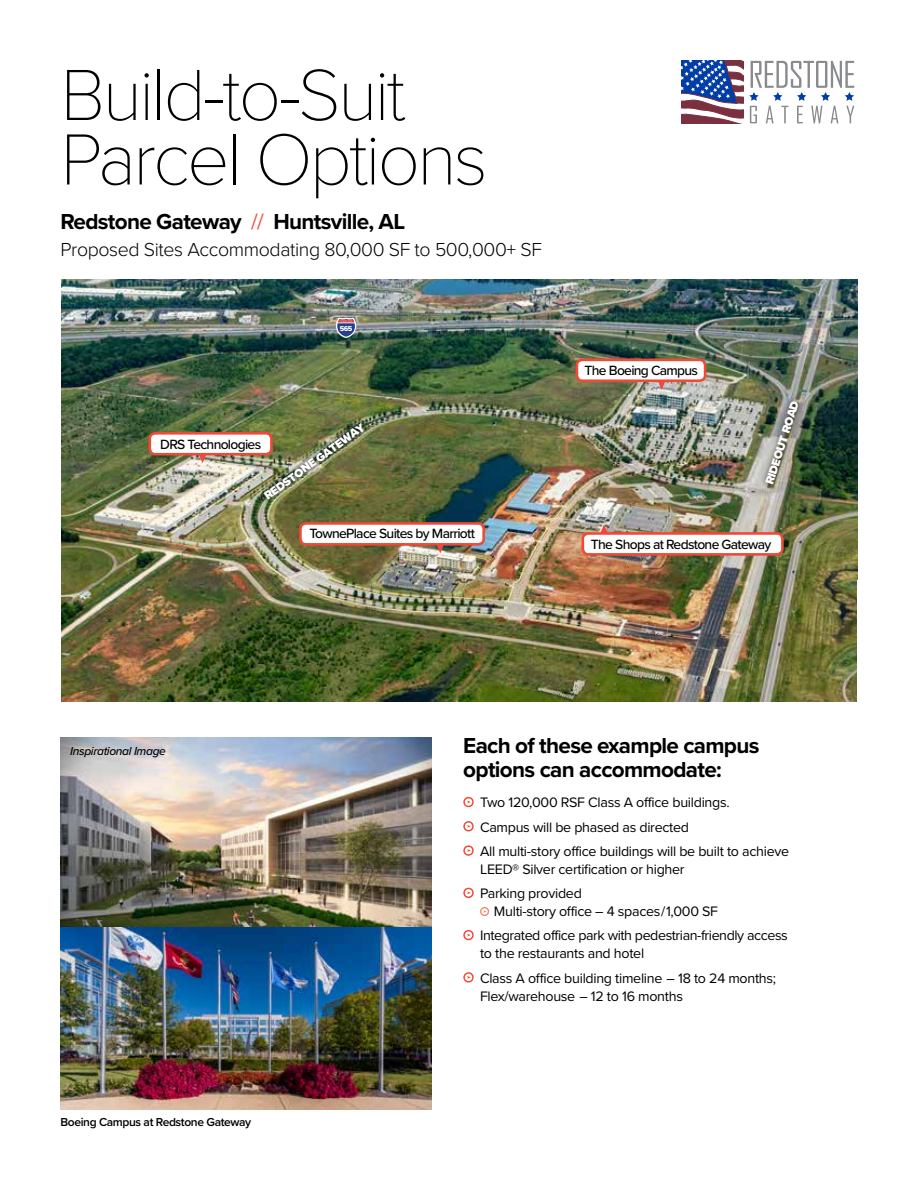
<style>
.page{position:relative;width:918px;height:1188px;background:#fff}
.page>*{position:absolute;margin:0;border:0;box-sizing:border-box;transform-origin:0 0}
.t1{font:100 75px/64.5px "Proxima Nova T";letter-spacing:-.04em;color:#000}
.t2{font:700 22.5px/24px "Proxima Nova";letter-spacing:-.03em;color:#000}
.t3{font:300 19.5px "Proxima Nova";letter-spacing:-.02em;color:#000}
.t4{font:14.25px/24.3px "Proxima Nova";letter-spacing:-.02em;color:#000}
.t5{font:500 13.8px "Proxima Nova";letter-spacing:-.05em;color:#000}
.t6{font:600 12px "Proxima Nova";letter-spacing:-.03em;color:#000}
.t7{font:900 12px "Proxima Nova";color:#fff}
.t8{font:italic 500 12px "Proxima Nova";letter-spacing:-.03em;color:#000}
.t9{font:7.35px "Proxima Nova Extrabld";color:#fff}
.s1{font-weight:400;color:#f04937}
</style>
<div class="page">
<img style="left:61px;top:279px;width:796px;height:423px">
<svg style="left:336px;top:317px;width:20px;height:21px"></svg>
<div style="left:150px;top:433px;width:121px;height:21px;background:#fff;border-radius:5px"></div>
<div style="left:149px;top:432px;width:124px;height:23px;border:3px solid #f04937;border-radius:5px"></div>
<svg style="left:199px;top:454px;width:7px;height:9px"></svg>
<div style="left:300px;top:523px;width:184px;height:21px;background:#fff;border-radius:5px"></div>
<div style="left:299px;top:522px;width:186px;height:24px;border:3px solid #f04937;border-radius:5px"></div>
<svg style="left:436px;top:544px;width:8px;height:9px"></svg>
<div style="left:583px;top:533px;width:199px;height:21px;background:#fff;border-radius:5px"></div>
<div style="left:582px;top:532px;width:202px;height:24px;border:3px solid #f04937;border-radius:5px"></div>
<svg style="left:600px;top:524px;width:8px;height:10px"></svg>
<div style="left:577px;top:360px;width:128px;height:21px;background:#fff;border-radius:5px"></div>
<div style="left:576px;top:359px;width:130px;height:23px;border:3px solid #f04937;border-radius:5px"></div>
<svg style="left:658px;top:381px;width:7px;height:9px"></svg>
<div style="left:258px;top:417px;width:111px;height:88px;background:#000;opacity:.75"></div>
<div style="left:760px;top:396px;width:43px;height:94px;background:#000;opacity:.75"></div>
<svg style="left:463px;top:796px;width:11px;height:12px"></svg>
<svg style="left:463px;top:821px;width:11px;height:11px"></svg>
<svg style="left:463px;top:845px;width:11px;height:11px"></svg>
<svg style="left:463px;top:887px;width:11px;height:11px"></svg>
<svg style="left:480px;top:907px;width:9px;height:9px"></svg>
<svg style="left:463px;top:930px;width:11px;height:11px"></svg>
<svg style="left:463px;top:972px;width:11px;height:11px"></svg>
<img style="left:61px;top:738px;width:370px;height:372px">
<svg style="left:681px;top:61px;width:173px;height:63px"></svg>
<h1 class="t1" style="left:60px;top:58px;width:429px">Build-to-Suit<br>Parcel Options</h1>
<h2 class="t2" style="left:60px;top:209px;width:346px">Redstone Gateway <span class="s1">//</span> Huntsville, AL</h2>
<h3 class="t3" style="left:60px;top:235px;width:483px">Proposed Sites Accommodating 80,000 SF to 500,000+ SF</h3>
<p class="t9" style="left:340px;top:324px;width:14px">565</p>
<p class="t7" style="left:260px;top:490px;width:123px;rotate:-36deg">REDSTONE GATEWAY</p>
<p class="t5" style="left:160px;top:434px;width:102px">DRS Technologies</p>
<p class="t5" style="left:309px;top:524px;width:167px">TownePlace Suites by Marriott</p>
<p class="t5" style="left:585px;top:360px;width:115px">The Boeing Campus</p>
<p class="t7" style="left:761px;top:482px;width:89px;rotate:-73deg">RIDEOUT ROAD</p>
<p class="t5" style="left:591px;top:534px;width:182px">The Shops at Redstone Gateway</p>
<p class="t8" style="left:70px;top:742px;width:97px">Inspirational Image</p>
<p class="t6" style="left:60px;top:1113px;width:192px">Boeing Campus at Redstone Gateway</p>
<h2 class="t2" style="left:463px;top:733px;width:298px">Each of these example campus options can accommodate:</h2>
<p class="t4" style="left:480px;top:790px;width:311px">Two 120,000 RSF Class A office buildings.<br>Campus will be phased as directed<br>All multi-story office buildings will be built to achieve</p>
<p class="t4" style="left:480px;top:856px;width:206px">LEED® Silver certification or higher<br>Parking provided</p>
<p class="t4" style="left:480px;top:899px;width:309px;text-indent:14px">Multi-story office – 4 spaces/1,000 SF<br>Integrated office park with pedestrian-friendly access</p>
<p class="t4" style="left:480px;top:941px;width:298px">to the restaurants and hotel<br>Class A office building timeline – 18 to 24 months;</p>
<p class="t4" style="left:480px;top:983px;width:204px">Flex/warehouse – 12 to 16 months</p>
</div>
